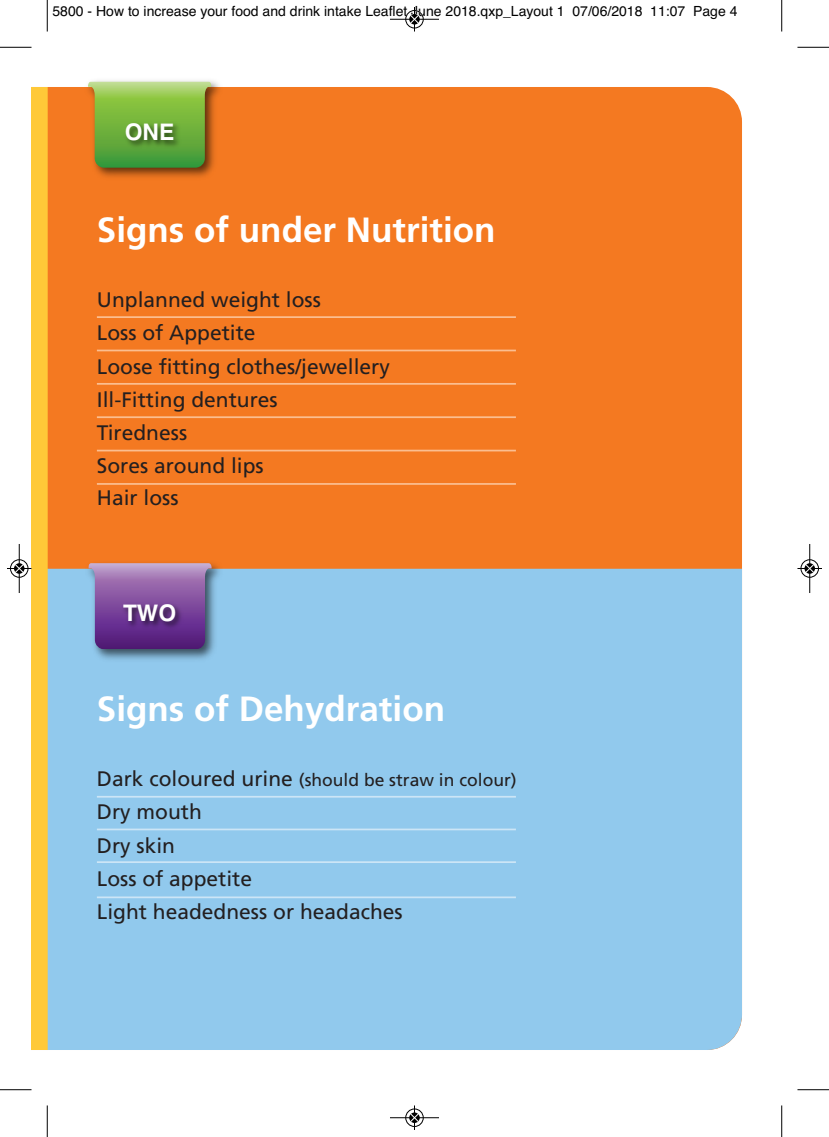
<style>
.page{position:relative;width:829px;height:1137px;background:#fff}
.page>*{position:absolute;margin:0;border:0;box-sizing:border-box;transform-origin:0 0}
.t1{font:700 35px "Frutiger";color:#fff}
.t2{font:700 22.75px "Helvetica";color:#fff}
.t3{font:21px "Frutiger";color:#231f20}
.t4{font:17.5px "Frutiger";color:#231f20}
.t5{font:14px "Helvetica";color:#000}
.s1{font-size:21px}
</style>
<div class="page">
<div style="left:48px;top:87px;width:694px;height:481px;background:#f47921"></div>
<div style="left:48px;top:568px;width:694px;height:481px;background:#91c9ed"></div>
<hr style="left:97px;top:795px;width:419px;height:2px;background:#cce5f6">
<hr style="left:97px;top:316px;width:419px;height:2px;background:#fbbe90">
<hr style="left:97px;top:349px;width:419px;height:2px;background:#fbbe90">
<hr style="left:97px;top:383px;width:419px;height:1px;background:#fbbe90">
<hr style="left:97px;top:416px;width:419px;height:2px;background:#fbbe90">
<hr style="left:97px;top:449px;width:419px;height:2px;background:#fbbe90">
<hr style="left:97px;top:483px;width:419px;height:1px;background:#fbbe90">
<hr style="left:97px;top:828px;width:419px;height:2px;background:#cce5f6">
<hr style="left:97px;top:861px;width:419px;height:1px;background:#cce5f6">
<hr style="left:97px;top:896px;width:419px;height:2px;background:#cce5f6">
<img style="left:70px;top:80px;width:169px;height:120px">
<svg style="left:88px;top:81px;width:123px;height:31px;background:#9ec257"></svg>
<img style="left:88px;top:112px;width:130px;height:73px">
<img style="left:70px;top:555px;width:169px;height:126px">
<svg style="left:88px;top:563px;width:124px;height:30px;background:#a280b6"></svg>
<img style="left:88px;top:593px;width:130px;height:73px">
<hr style="left:47px;top:0;width:1px;height:32px;background:#000">
<hr style="left:0;top:47px;width:32px;height:1px;background:#000">
<hr style="left:781px;top:0;width:1px;height:32px;background:#000">
<hr style="left:797px;top:47px;width:32px;height:1px;background:#000">
<hr style="left:47px;top:1105px;width:1px;height:31px;background:#000">
<hr style="left:0;top:1089px;width:32px;height:1px;background:#000">
<hr style="left:781px;top:1105px;width:1px;height:31px;background:#000">
<hr style="left:797px;top:1089px;width:32px;height:1px;background:#000">
<div style="left:405px;top:10px;width:19px;height:19px;border:1px solid #fff;border-radius:50%"></div>
<hr style="left:390px;top:19px;width:49px;height:1px;background:#000">
<div style="left:405px;top:10px;width:18px;height:18px;border:1px solid #000;border-radius:50%"></div>
<svg style="left:410px;top:7px;width:9px;height:25px"></svg>
<div style="left:405px;top:1108px;width:19px;height:18px;border:1px solid #fff;border-radius:50%"></div>
<hr style="left:390px;top:1117px;width:49px;height:1px;background:#000">
<div style="left:405px;top:1108px;width:18px;height:18px;border:1px solid #000;border-radius:50%"></div>
<svg style="left:410px;top:1105px;width:9px;height:24px"></svg>
<svg style="left:7px;top:87px;width:41px;height:962px"></svg>
<div style="left:800px;top:559px;width:19px;height:18px;border:1px solid #fff;border-radius:50%"></div>
<hr style="left:809px;top:544px;width:1px;height:49px;background:#000">
<div style="left:800px;top:559px;width:18px;height:18px;border:1px solid #000;border-radius:50%"></div>
<svg style="left:797px;top:564px;width:25px;height:9px"></svg>
<p class="t5" style="left:52px;top:6px;width:686px">5800 - How to increase your food and drink intake Leaflet June 2018.qxp_Layout 1 07/06/2018 11:07 Page 4</p>
<p class="t2" style="left:125px;top:123px;width:51px">ONE</p>
<p class="t1" style="left:97px;top:216px;width:400px">Signs of under Nutrition</p>
<p class="t3" style="left:97px;top:291px;width:226px">Unplanned weight loss</p>
<p class="t3" style="left:97px;top:324px;width:160px">Loss of Appetite</p>
<p class="t3" style="left:97px;top:358px;width:294px">Loose fitting clothes/jewellery</p>
<p class="t3" style="left:97px;top:391px;width:182px">Ill-Fitting dentures</p>
<p class="t3" style="left:97px;top:424px;width:92px">Tiredness</p>
<p class="t3" style="left:97px;top:457px;width:168px">Sores around lips</p>
<p class="t3" style="left:97px;top:489px;width:83px">Hair loss</p>
<p class="t2" style="left:123px;top:604px;width:55px">TWO</p>
<p class="t1" style="left:97px;top:694px;width:350px">Signs of Dehydration</p>
<p class="t4" style="left:97px;top:772px;width:421px"><span class="s1">Dark coloured urine</span> (should be straw in colour)</p>
<p class="t3" style="left:97px;top:803px;width:106px">Dry mouth</p>
<p class="t3" style="left:97px;top:836px;width:80px">Dry skin</p>
<p class="t3" style="left:97px;top:869px;width:157px">Loss of appetite</p>
<p class="t3" style="left:97px;top:903px;width:307px">Light headedness or headaches</p>
</div>
